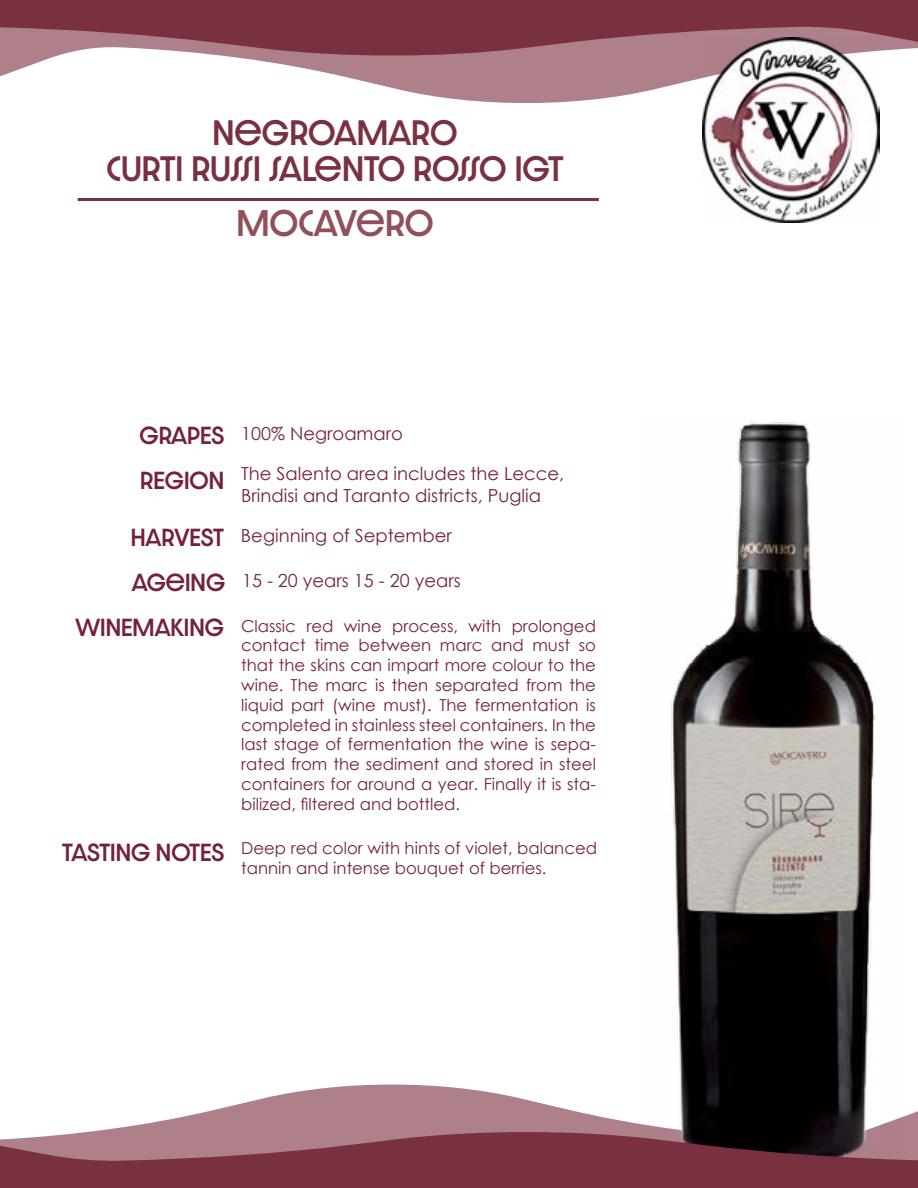
<style>
.page{position:relative;width:918px;height:1188px;background:#fff}
.page>*{position:absolute;margin:0;border:0;box-sizing:border-box;transform-origin:0 0}
.t1{font:500 31.5px "Dazzle Unicase";color:#915059}
.t2{font:500 30px/36px "Dazzle Unicase";color:#7a313f;text-align:center}
.t3{font:18px/21.6px "Century Gothic";color:#752238}
.t4{font:16.5px/19.8px "Century Gothic";color:#752238;text-align:justify}
.s1{font-family:"Dazzle Unicase";font-weight:500;font-size:21px}
</style>
<div class="page">
<svg style="left:104px;top:1084px;width:814px;height:46px;fill:#ae818a"></svg>
<img style="left:640px;top:422px;width:262px;height:708px">
<hr style="left:78px;top:198px;width:521px;height:3px;background:#7a313f">
<svg style="left:0;top:1130px;width:918px;height:58px;fill:#7a313f"></svg>
<svg style="left:0;top:58px;width:703px;height:45px"></svg>
<svg style="left:0;top:0;width:917px;height:58px;fill:#7a313f"></svg>
<svg style="left:917px;top:0;width:1px;height:49px"></svg>
<img style="left:703px;top:38px;width:177px;height:184px">
<h2 class="t2" style="left:106px;top:114px;width:459px">NEGROAMARO<br>CURTI RUSSI SALENTO ROSSO IGT</h2>
<h1 class="t1" style="left:236px;top:199px;width:199px">MOCAVERO</h1>
<p class="t3" style="left:140px;top:423px;width:265px"><span class="s1">GRAPES</span> 100% Negroamaro</p>
<p class="t3" style="left:241px;top:463px;width:324px;text-indent:-101px"><span class="s1">REGION</span> The Salento area includes the Lecce,<br>Brindisi and Taranto districts, Puglia</p>
<p class="t3" style="left:131px;top:525px;width:323px"><span class="s1">HARVEST</span> Beginning of September</p>
<p class="t3" style="left:132px;top:570px;width:330px"><span class="s1">AGEING</span> 15 - 20 years 15 - 20 years</p>
<p class="t4" style="left:241px;top:616px;width:356px;text-indent:-166px"><span class="s1">WINEMAKING</span> Classic red wine process, with prolonged contact time between marc and must so that the skins can impart more colour to the wine. The marc is then separated from the liquid part (wine must). The fermentation is completed in stainless steel containers. In the last stage of fermentation the wine is sepa&shy;rated from the sediment and stored in steel containers for around a year. Finally it is sta&shy;bilized, filtered and bottled.</p>
<p class="t4" style="left:241px;top:838px;width:357px;text-indent:-179px"><span class="s1">TASTING NOTES</span> Deep red color with hints of violet, balanced tannin and intense bouquet of berries.</p>
</div>
